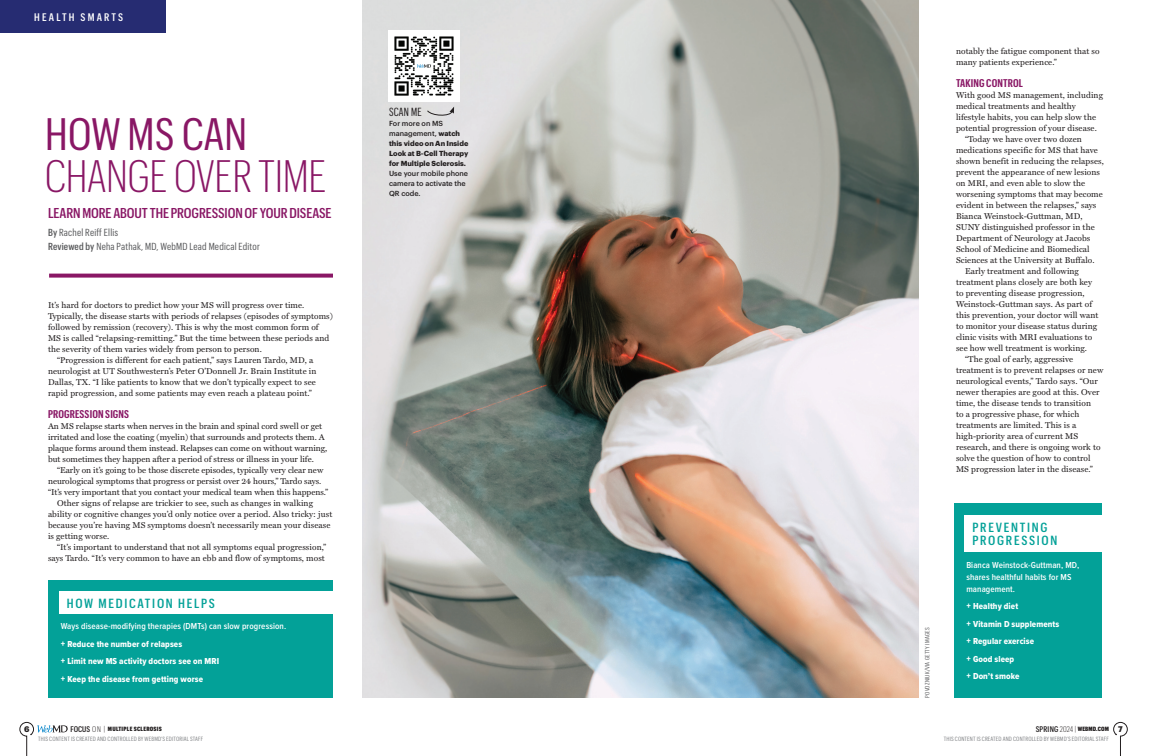
<style>
.page{position:relative;width:1152px;height:756px;background:#fff}
.page>*{position:absolute;margin:0;border:0;box-sizing:border-box;transform-origin:0 0}
.t1{font:300 44.5px "Graphik Cond";color:#891765}
.t2{font:44.5px "Graphik Cond";color:#891765}
.t3{font:500 14px "Graphik Cond";letter-spacing:-.01em;color:#891765}
.t4{font:500 13px/13px "Graphik Cond";letter-spacing:.13em;color:#03a198}
.t5{font:11.5px "Graphik X Cond";letter-spacing:.02em;color:#231f20}
.t6{font:600 11px "Graphik X Cond";letter-spacing:.01em;color:#891765;scale:1.05 1}
.t7{font:500 10.8px "Graphik Cond";letter-spacing:.2em;color:#fff}
.t8{font:10px/14px "Graphik Cond";letter-spacing:.02em;color:#57585a}
.t9{font:9px/17.5px "Proxima Nova Cond Extrabld";letter-spacing:.01em;color:#fff}
.t10{font:600 9px/12px "Proxima Nova Cond";letter-spacing:.01em;color:#fff}
.t11{font:8.5px/11px "Miller Text Roman";letter-spacing:.01em;color:#231f20}
.t12{font:700 8px "Graphik";color:#231f20}
.t13{font:700 7.2px/10px "Graphik";color:#231f20}
.t14{font:500 7.2px/10px "Graphik";color:#231f20}
.t15{font:6px/10px "Graphik Cond";letter-spacing:.02em;color:#808285}
.t16{font:6px "Graphik Cond";letter-spacing:.04em;color:#57585a}
.t17{font:900 6px "Graphik Cond";letter-spacing:.02em;color:#231f20}
.s1{font-weight:500}
.s2{font-size:10px}
.s3{font-weight:500;font-size:8px;color:#231f20}
.s4{font-weight:300;font-size:8px;color:#231f20}
.s5{font-weight:900;color:#231f20}
.s6{font-weight:500;font-size:8px}
.s7{font-weight:300;font-size:8px}
</style>
<div class="page">
<svg style="left:19px;top:722px;width:49px;height:34px"></svg>
<div style="left:0;top:0;width:166px;height:33px;background:#262c72"></div>
<svg style="left:1113px;top:722px;width:15px;height:34px"></svg>
<img style="left:362px;top:0;width:557px;height:698px">
<svg style="left:49px;top:274px;width:284px;height:4px"></svg>
<div style="left:954px;top:504px;width:148px;height:194px;background:#03a198"></div>
<div style="left:964px;top:515px;width:148px;height:36px;background:#fff"></div>
<div style="left:48px;top:580px;width:285px;height:118px;background:#03a198"></div>
<div style="left:59px;top:592px;width:284px;height:22px;background:#fff"></div>
<img style="left:389px;top:31px;width:70px;height:70px">
<svg style="left:426px;top:107px;width:28px;height:10px"></svg>
<p class="t7" style="left:34px;top:9px;width:91px">HEALTH SMARTS</p>
<h1 class="t2" style="left:45px;top:103px;width:204px">HOW MS CAN</h1>
<h1 class="t1" style="left:45px;top:146px;width:283px">CHANGE OVER TIME</h1>
<h2 class="t3" style="left:48px;top:203px;width:285px">LEARN MORE ABOUT THE PROGRESSION OF YOUR DISEASE</h2>
<p class="t8" style="left:48px;top:225px;width:213px"><span class="s1">By</span> Rachel Reiff Ellis<br><span class="s1">Reviewed by</span> Neha Pathak, MD, WebMD Lead Medical Editor</p>
<p class="t11" style="left:48px;top:300px;width:258px">It’s hard for doctors to predict how your MS will progress over time.</p>
<p class="t11" style="left:48px;top:311px;width:287px">Typically, the disease starts with periods of relapses (episodes of symptoms)</p>
<p class="t11" style="left:48px;top:322px;width:272px">followed by remission (recovery). This is why the most common form of</p>
<p class="t11" style="left:48px;top:333px;width:283px">MS is called “relapsing-remitting.” But the time between these periods and</p>
<p class="t11" style="left:48px;top:344px;width:215px">the severity of them varies widely from person to person.</p>
<p class="t11" style="left:57px;top:355px;width:258px">“Progression is different for each patient,” says Lauren Tardo, MD, a</p>
<p class="t11" style="left:48px;top:366px;width:270px">neurologist at UT Southwestern’s Peter O’Donnell Jr. Brain Institute in</p>
<p class="t11" style="left:48px;top:377px;width:269px">Dallas, TX. “I like patients to know that we don’t typically expect to see</p>
<p class="t11" style="left:48px;top:388px;width:265px">rapid progression, and some patients may even reach a plateau point.”</p>
<p class="t6" style="left:48px;top:407px;width:79px">PROGRESSION SIGNS</p>
<p class="t11" style="left:48px;top:421px;width:281px">An MS relapse starts when nerves in the brain and spinal cord swell or get irritated and lose the coating (myelin) that surrounds and protects them. A plaque forms around them instead. Relapses can come on without warning, but sometimes they happen after a period of stress or illness in your life.</p>
<p class="t11" style="left:57px;top:465px;width:268px">“Early on it’s going to be those discrete episodes, typically very clear new</p>
<p class="t11" style="left:48px;top:476px;width:275px">neurological symptoms that progress or persist over 24 hours,” Tardo says.</p>
<p class="t11" style="left:48px;top:487px;width:282px">“It’s very important that you contact your medical team when this happens.”</p>
<p class="t11" style="left:57px;top:498px;width:258px">Other signs of relapse are trickier to see, such as changes in walking</p>
<p class="t11" style="left:48px;top:509px;width:286px">ability or cognitive changes you’d only notice over a period. Also tricky: just</p>
<p class="t11" style="left:48px;top:520px;width:284px">because you’re having MS symptoms doesn’t necessarily mean your disease</p>
<p class="t11" style="left:48px;top:531px;width:63px">is getting worse.</p>
<p class="t11" style="left:57px;top:542px;width:271px">“It’s important to understand that not all symptoms equal progression,”</p>
<p class="t11" style="left:48px;top:553px;width:278px">says Tardo. “It’s very common to have an ebb and flow of symptoms, most</p>
<h3 class="t4" style="left:67px;top:596px;width:150px">HOW MEDICATION HELPS</h3>
<p class="t10" style="left:61px;top:620px;width:227px">Ways disease-modifying therapies (DMTs) can slow progression.</p>
<p class="t9" style="left:61px;top:635px;width:160px"><span class="s2">+</span> Reduce the number of relapses<br><span class="s2">+</span> Limit new MS activity doctors see on MRI <span class="s2">+</span> Keep the disease from getting worse</p>
<p class="t12" style="left:24px;top:723px;width:7px">6</p>
<p class="t15" style="left:38px;top:723px;width:166px;text-indent:32px"><span class="s3">FOCUS</span> <span class="s4">ON |</span> <span class="s5">MULTIPLE SCLEROSIS<br></span>THIS CONTENT IS CREATED AND CONTROLLED BY WEBMD’S EDITORIAL STAFF</p>
<h3 class="t5" style="left:389px;top:104px;width:34px">SCAN ME</h3>
<p class="t13" style="left:389px;top:118px;width:81px"><span class="s1">For more on MS management,</span> watch this video on An Inside<br>Look at B-Cell Therapy for Multiple Sclerosis.</p>
<p class="t14" style="left:389px;top:168px;width:81px">Use your mobile phone camera to activate the<br>QR code.</p>
<p class="t11" style="left:956px;top:46px;width:145px">notably the fatigue component that so many patients experience.”</p>
<p class="t6" style="left:956px;top:76px;width:65px">TAKING CONTROL</p>
<p class="t11" style="left:956px;top:90px;width:149px">With good MS management, including</p>
<p class="t11" style="left:956px;top:101px;width:121px">medical treatments and healthy</p>
<p class="t11" style="left:956px;top:112px;width:142px">lifestyle habits, you can help slow the</p>
<p class="t11" style="left:956px;top:123px;width:142px">potential progression of your disease.</p>
<p class="t11" style="left:965px;top:134px;width:118px">“Today we have over two dozen</p>
<p class="t11" style="left:956px;top:145px;width:143px">medications specific for MS that have</p>
<p class="t11" style="left:956px;top:156px;width:149px">shown benefit in reducing the relapses,</p>
<p class="t11" style="left:956px;top:167px;width:146px">prevent the appearance of new lesions</p>
<p class="t11" style="left:956px;top:178px;width:131px">on MRI, and even able to slow the</p>
<p class="t11" style="left:956px;top:189px;width:148px">worsening symptoms that may become</p>
<p class="t11" style="left:956px;top:200px;width:142px">evident in between the relapses,” says</p>
<p class="t11" style="left:956px;top:211px;width:128px">Bianca Weinstock-Guttman, MD,</p>
<p class="t11" style="left:956px;top:222px;width:140px">SUNY distinguished professor in the</p>
<p class="t11" style="left:956px;top:233px;width:136px">Department of Neurology at Jacobs</p>
<p class="t11" style="left:956px;top:244px;width:135px">School of Medicine and Biomedical</p>
<p class="t11" style="left:956px;top:255px;width:140px">Sciences at the University at Buffalo.</p>
<p class="t11" style="left:965px;top:266px;width:116px">Early treatment and following</p>
<p class="t11" style="left:956px;top:277px;width:138px">treatment plans closely are both key</p>
<p class="t11" style="left:956px;top:288px;width:130px">to preventing disease progression,</p>
<p class="t11" style="left:956px;top:299px;width:138px">Weinstock-Guttman says. As part of</p>
<p class="t11" style="left:956px;top:310px;width:144px">this prevention, your doctor will want</p>
<p class="t11" style="left:956px;top:321px;width:143px">to monitor your disease status during</p>
<p class="t11" style="left:956px;top:332px;width:138px">clinic visits with MRI evaluations to</p>
<p class="t11" style="left:956px;top:343px;width:133px">see how well treatment is working.</p>
<p class="t11" style="left:965px;top:354px;width:110px">“The goal of early, aggressive</p>
<p class="t11" style="left:956px;top:365px;width:149px">treatment is to prevent relapses or new</p>
<p class="t11" style="left:956px;top:376px;width:143px">neurological events,” Tardo says. “Our</p>
<p class="t11" style="left:956px;top:387px;width:145px">newer therapies are good at this. Over</p>
<p class="t11" style="left:956px;top:398px;width:137px">time, the disease tends to transition</p>
<p class="t11" style="left:956px;top:409px;width:125px">to a progressive phase, for which</p>
<p class="t11" style="left:956px;top:420px;width:122px">treatments are limited. This is a</p>
<p class="t11" style="left:956px;top:431px;width:124px">high-priority area of current MS</p>
<p class="t11" style="left:956px;top:442px;width:146px">research, and there is ongoing work to</p>
<p class="t11" style="left:956px;top:453px;width:136px">solve the question of how to control</p>
<p class="t11" style="left:956px;top:464px;width:138px">MS progression later in the disease.”</p>
<p class="t16" style="left:923px;top:698px;width:72px;rotate:-90deg">POVOZNIUK/VIA GETTY IMAGES</p>
<h3 class="t4" style="left:973px;top:520px;width:87px">PREVENTING<br>PROGRESSION</h3>
<p class="t10" style="left:966px;top:559px;width:114px">Bianca Weinstock-Guttman, MD, shares healthful habits for MS management.</p>
<p class="t9" style="left:966px;top:598px;width:95px"><span class="s2">+</span> Healthy diet<br><span class="s2">+</span> Vitamin D supplements <span class="s2">+</span> Regular exercise<br><span class="s2">+</span> Good sleep<br><span class="s2">+</span> Don’t smoke</p>
<p class="t17" style="left:1036px;top:725px;width:75px"><span class="s6">SPRING</span> <span class="s7">2024 |</span> WEBMD.COM</p>
<p class="t15" style="left:944px;top:734px;width:166px">THIS CONTENT IS CREATED AND CONTROLLED BY WEBMD’S EDITORIAL STAFF</p>
<p class="t12" style="left:1118px;top:723px;width:6px">7</p>
</div>
